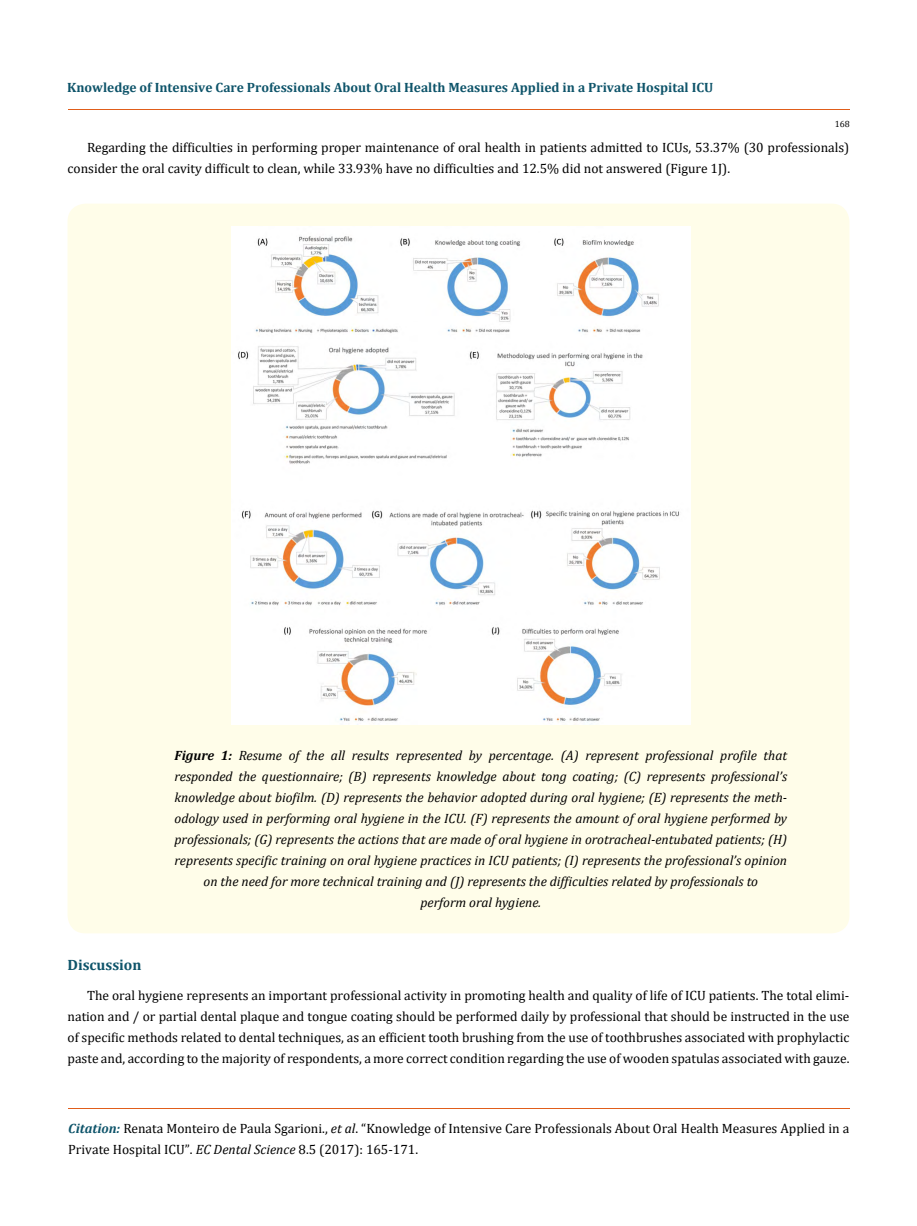
<style>
.page{position:relative;width:917px;height:1226px;background:#fff}
.page>*{position:absolute;margin:0;border:0;box-sizing:border-box;transform-origin:0 0}
.t1{font:700 15px "Cambria";color:#0e546a}
.t2{font:13.5px/21px "Cambria";color:#000}
.t3{font:italic 13.5px/21px "Cambria";color:#000;text-align:center}
.t4{font:700 13.5px "Cambria";color:#0e546a}
.t5{font:9px "Cambria";color:#000}
.s1{font-weight:700}
.s2{font-weight:700;font-style:italic;color:#0e546a}
.s3{font-style:italic}
</style>
<div class="page">
<hr style="left:68px;top:109px;width:781px;height:1px;background:#e05d1a">
<hr style="left:68px;top:1108px;width:781px;height:1px;background:#e05d1a">
<div style="left:68px;top:204px;width:781px;height:729px;background:#fffde9;border-radius:18px"></div>
<img style="left:231px;top:226px;width:459px;height:498px">
<p class="t4" style="left:67px;top:77px;width:647px">Knowledge of Intensive Care Professionals About Oral Health Measures Applied in a Private Hospital ICU</p>
<p class="t5" style="left:834px;top:119px;width:16px">168</p>
<p class="t2" style="left:68px;top:137px;width:783px;text-indent:19px">Regarding the difficulties in performing proper maintenance of oral health in patients admitted to ICUs, 53.37% (30 professionals) consider the oral cavity difficult to clean, while 33.93% have no difficulties and 12.5% did not answered (Figure 1J).</p>
<p class="t3" style="left:174px;top:744px;width:614px"><span class="s1">Figure 1:</span> Resume of the all results represented by percentage. (A) represent professional profile that responded the questionnaire; (B) represents knowledge about tong coating; (C) represents professional’s knowledge about biofilm. (D) represents the behavior adopted during oral hygiene; (E) represents the meth&shy;odology used in performing oral hygiene in the ICU. (F) represents the amount of oral hygiene performed by professionals; (G) represents the actions that are made of oral hygiene in orotracheal-entubated patients; (H) represents specific training on oral hygiene practices in ICU patients; (I) represents the professional’s opinion on the need for more technical training and (J) represents the difficulties related by professionals to<br>perform oral hygiene.</p>
<p class="t1" style="left:68px;top:954px;width:75px">Discussion</p>
<p class="t2" style="left:68px;top:985px;width:783px;text-align:justify;text-indent:19px">The oral hygiene represents an important professional activity in promoting health and quality of life of ICU patients. The total elimi&shy;nation and / or partial dental plaque and tongue coating should be performed daily by professional that should be instructed in the use of specific methods related to dental techniques, as an efficient tooth brushing from the use of toothbrushes associated with prophylactic paste and, according to the majority of respondents, a more correct condition regarding the use of wooden spatulas associated with gauze.</p>
<p class="t2" style="left:68px;top:1117px;width:782px"><span class="s2">Citation:</span> Renata Monteiro de Paula Sgarioni., <span class="s3">et al</span>. “Knowledge of Intensive Care Professionals About Oral Health Measures Applied in a<br>Private Hospital ICU”. <span class="s3">EC Dental Science</span> 8.5 (2017): 165-171.</p>
</div>
